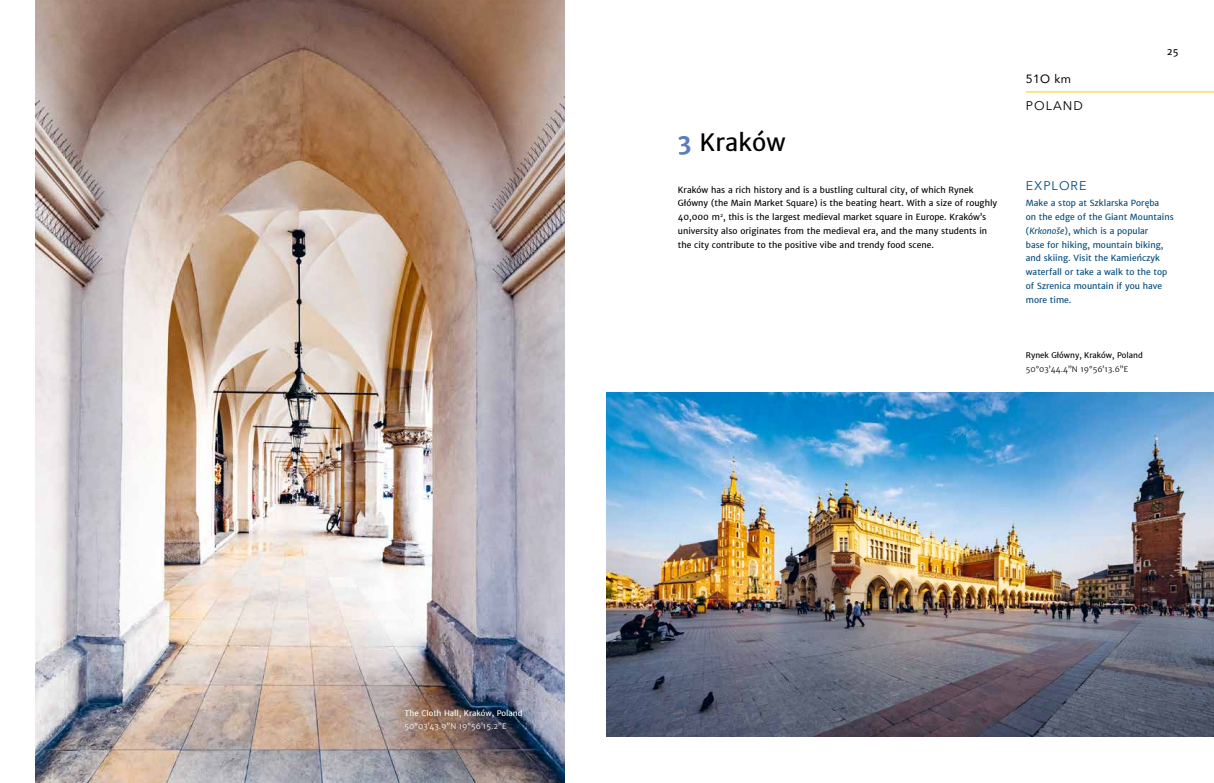
<style>
.page{position:relative;width:1214px;height:783px;background:#fff}
.page>*{position:absolute;margin:0;border:0;box-sizing:border-box;transform-origin:0 0}
.t1{font:24px "Merriweather Sans";color:#000}
.t2{font:12.5px "Avenir Next";letter-spacing:.08em;color:#00487a}
.t3{font:12.5px "Avenir Next";letter-spacing:.08em;color:#000}
.t4{font:12px "Avenir";color:#000}
.t5{font:9.5px "Merriweather Sans";color:#000}
.t6{font:8.5px/13.8px "Merriweather Sans";color:#000}
.t7{font:8.5px/13.8px "Merriweather Sans";color:#00487a}
.t8{font:7.8px "Merriweather Sans";color:#fff}
.t9{font:7.8px "Merriweather Sans";color:#000}
.t10{font:300 7.8px "Merriweather Sans";color:#000}
.t11{font:300 7.8px "Merriweather Sans";color:#fff}
.s1{font-weight:700;color:#597dbe}
.s2{font-style:italic}
</style>
<div class="page">
<img style="left:607px;top:392px;width:606px;height:344px">
<img style="left:35px;top:0;width:529px;height:782px">
<hr style="left:1025px;top:91px;width:188px;height:1px;background:#fc0">
<p class="t8" style="left:404px;top:707px;width:119px">The Cloth Hall, Kraków, Poland</p>
<p class="t11" style="left:404px;top:721px;width:103px">50°03’43.9”N 19°56’15.2”E</p>
<h1 class="t1" style="left:677px;top:127px;width:109px"><span class="s1">3</span> Kraków</h1>
<p class="t6" style="left:677px;top:182px;width:321px">Kraków has a rich history and is a bustling cultural city, of which Rynek Główny (the Main Market Square) is the beating heart. With a size of roughly 40,000 m<sup>2</sup>, this is the largest medieval market square in Europe. Kraków’s university also originates from the medieval era, and the many students in the city contribute to the positive vibe and trendy food scene.</p>
<h3 class="t4" style="left:1025px;top:69px;width:47px">51O km</h3>
<h2 class="t3" style="left:1025px;top:95px;width:59px">POLAND</h2>
<p class="t5" style="left:1166px;top:45px;width:13px">25</p>
<h2 class="t2" style="left:1025px;top:175px;width:62px">EXPLORE</h2>
<p class="t7" style="left:1025px;top:196px;width:149px">Make a stop at Szklarska Poręba<br>on the edge of the Giant Mountains (<span class="s2">Krkonoše</span>), which is a popular<br>base for hiking, mountain biking, and skiing. Visit the Kamieńczyk waterfall or take a walk to the top of Szrenica mountain if you have more time.</p>
<p class="t9" style="left:1025px;top:350px;width:118px">Rynek Główny, Kraków, Poland</p>
<p class="t10" style="left:1025px;top:363px;width:104px">50°03’44.4”N 19°56’13.6”E</p>
</div>
